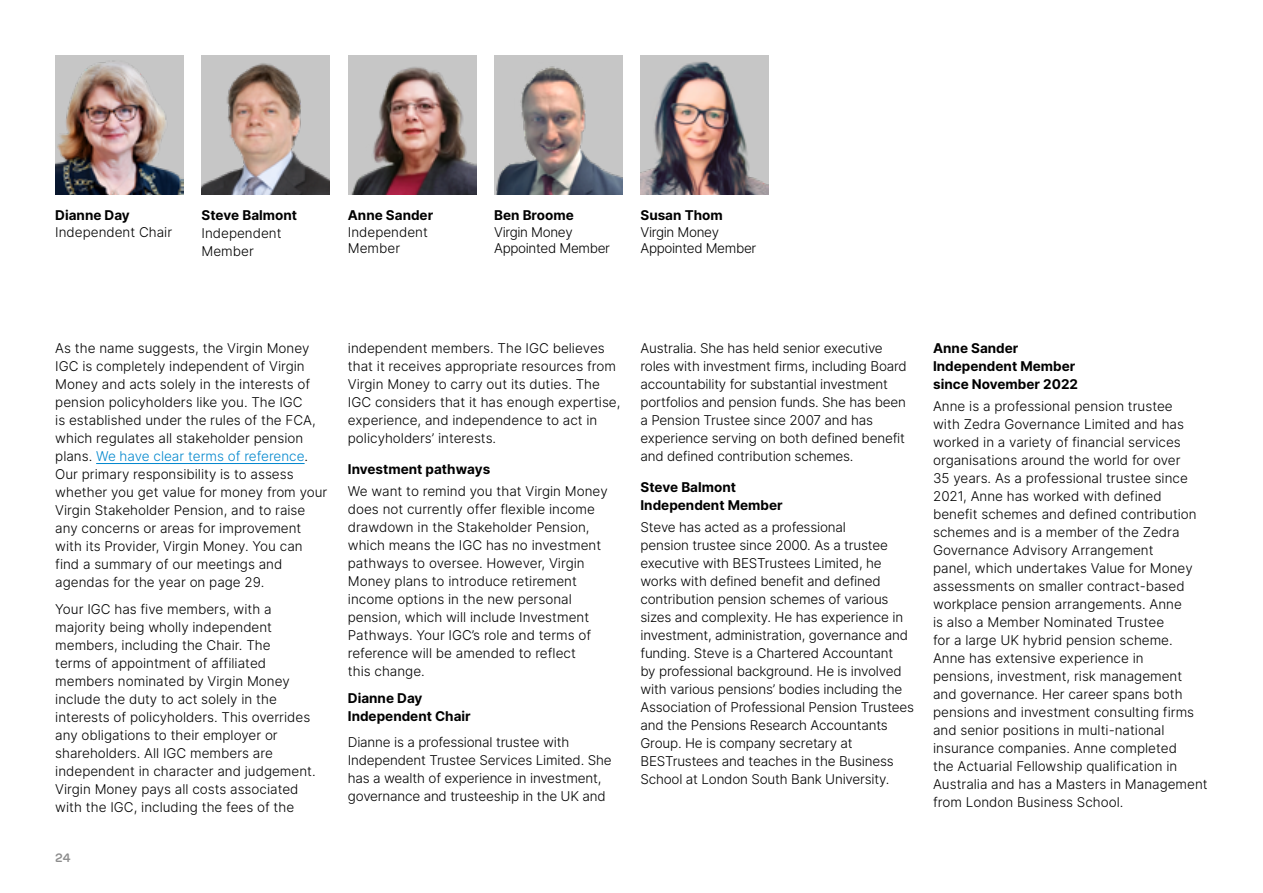
<style>
.page{position:relative;width:1263px;height:893px;background:#fff}
.page>*{position:absolute;margin:0;border:0;box-sizing:border-box;transform-origin:0 0}
.t1{font:13.5px/18px "Inter Light BETA";color:#000}
.t2{font:700 13.5px/18px "Inter";color:#000}
.t3{font:13.5px/16.5px "Inter Light BETA";letter-spacing:-.025em;color:#000}
.t4{font:700 12px "Virgin Money Sans";color:#8c8c8c}
.s1{color:#0087ce}
</style>
<div class="page">
<hr style="left:96px;top:463px;width:209px;height:1px;background:#0087ce">
<img style="left:202px;top:55px;width:128px;height:140px">
<img style="left:348px;top:55px;width:128px;height:140px">
<img style="left:494px;top:55px;width:128px;height:140px">
<img style="left:640px;top:55px;width:129px;height:140px">
<div style="left:55px;top:55px;width:129px;height:140px;background:#c6c6c6"></div>
<img style="left:55px;top:61px;width:129px;height:134px">
<p class="t2" style="left:55px;top:206px;width:76px">Dianne Day</p>
<p class="t1" style="left:55px;top:223px;width:118px">Independent Chair</p>
<p class="t2" style="left:202px;top:206px;width:97px">Steve Balmont</p>
<p class="t1" style="left:202px;top:224px;width:82px">Independent<br>Member</p>
<p class="t2" style="left:348px;top:206px;width:87px">Anne Sander</p>
<p class="t1" style="left:348px;top:224px;width:82px;line-height:16.5px">Independent<br>Member</p>
<p class="t2" style="left:494px;top:206px;width:81px">Ben Broome</p>
<p class="t3" style="left:494px;top:223px;width:117px">Virgin Money<br>Appointed Member</p>
<p class="t2" style="left:640px;top:206px;width:84px">Susan Thom</p>
<p class="t3" style="left:640px;top:223px;width:117px">Virgin Money<br>Appointed Member</p>
<p class="t1" style="left:55px;top:339px;width:274px">As the name suggests, the Virgin Money IGC is completely independent of Virgin Money and acts solely in the interests of pension policyholders like you. The IGC<br>is established under the rules of the FCA, which regulates all stakeholder pension plans. <span class="s1">We have clear terms of reference</span>.<br>Our primary responsibility is to assess whether you get value for money from your Virgin Stakeholder Pension, and to raise any concerns or areas for improvement with its Provider, Virgin Money. You can find a summary of our meetings and agendas for the year on page 29.</p>
<p class="t1" style="left:55px;top:600px;width:262px">Your IGC has five members, with a majority being wholly independent members, including the Chair. The<br>terms of appointment of affiliated members nominated by Virgin Money include the duty to act solely in the interests of policyholders. This overrides any obligations to their employer or shareholders. All IGC members are independent in character and judgement.<br>Virgin Money pays all costs associated with the IGC, including the fees of the</p>
<p class="t4" style="left:55px;top:850px;width:17px">24</p>
<p class="t1" style="left:348px;top:339px;width:274px">independent members. The IGC believes that it receives appropriate resources from Virgin Money to carry out its duties. The IGC considers that it has enough expertise, experience, and independence to act in policyholders’ interests.</p>
<p class="t2" style="left:348px;top:460px;width:144px">Investment pathways</p>
<p class="t1" style="left:348px;top:482px;width:261px">We want to remind you that Virgin Money does not currently offer flexible income drawdown in the Stakeholder Pension, which means the IGC has no investment pathways to oversee. However, Virgin Money plans to introduce retirement income options in the new personal pension, which will include Investment Pathways. Your IGC’s role and terms of reference will be amended to reflect<br>this change.</p>
<p class="t2" style="left:348px;top:688px;width:124px">Dianne Day<br>Independent Chair</p>
<p class="t1" style="left:348px;top:733px;width:265px">Dianne is a professional trustee with Independent Trustee Services Limited. She has a wealth of experience in investment, governance and trusteeship in the UK and</p>
<p class="t1" style="left:640px;top:339px;width:268px">Australia. She has held senior executive roles with investment firms, including Board accountability for substantial investment portfolios and pension funds. She has been a Pension Trustee since 2007 and has experience serving on both defined benefit and defined contribution schemes.</p>
<p class="t2" style="left:640px;top:478px;width:144px">Steve Balmont<br>Independent Member</p>
<p class="t1" style="left:640px;top:518px;width:275px">Steve has acted as a professional<br>pension trustee since 2000. As a trustee executive with BESTrustees Limited, he works with defined benefit and defined contribution pension schemes of various sizes and complexity. He has experience in investment, administration, governance and funding. Steve is a Chartered Accountant<br>by professional background. He is involved with various pensions’ bodies including the Association of Professional Pension Trustees and the Pensions Research Accountants Group. He is company secretary at BESTrustees and teaches in the Business School at London South Bank University.</p>
<p class="t2" style="left:933px;top:339px;width:146px">Anne Sander<br>Independent Member since November 2022</p>
<p class="t1" style="left:933px;top:397px;width:276px">Anne is a professional pension trustee<br>with Zedra Governance Limited and has worked in a variety of financial services organisations around the world for over<br>35 years. As a professional trustee since 2021, Anne has worked with defined benefit schemes and defined contribution schemes and is a member of the Zedra Governance Advisory Arrangement<br>panel, which undertakes Value for Money assessments on smaller contract-based workplace pension arrangements. Anne<br>is also a Member Nominated Trustee<br>for a large UK hybrid pension scheme.<br>Anne has extensive experience in<br>pensions, investment, risk management and governance. Her career spans both pensions and investment consulting firms and senior positions in multi-national insurance companies. Anne completed<br>the Actuarial Fellowship qualification in Australia and has a Masters in Management from London Business School.</p>
</div>
